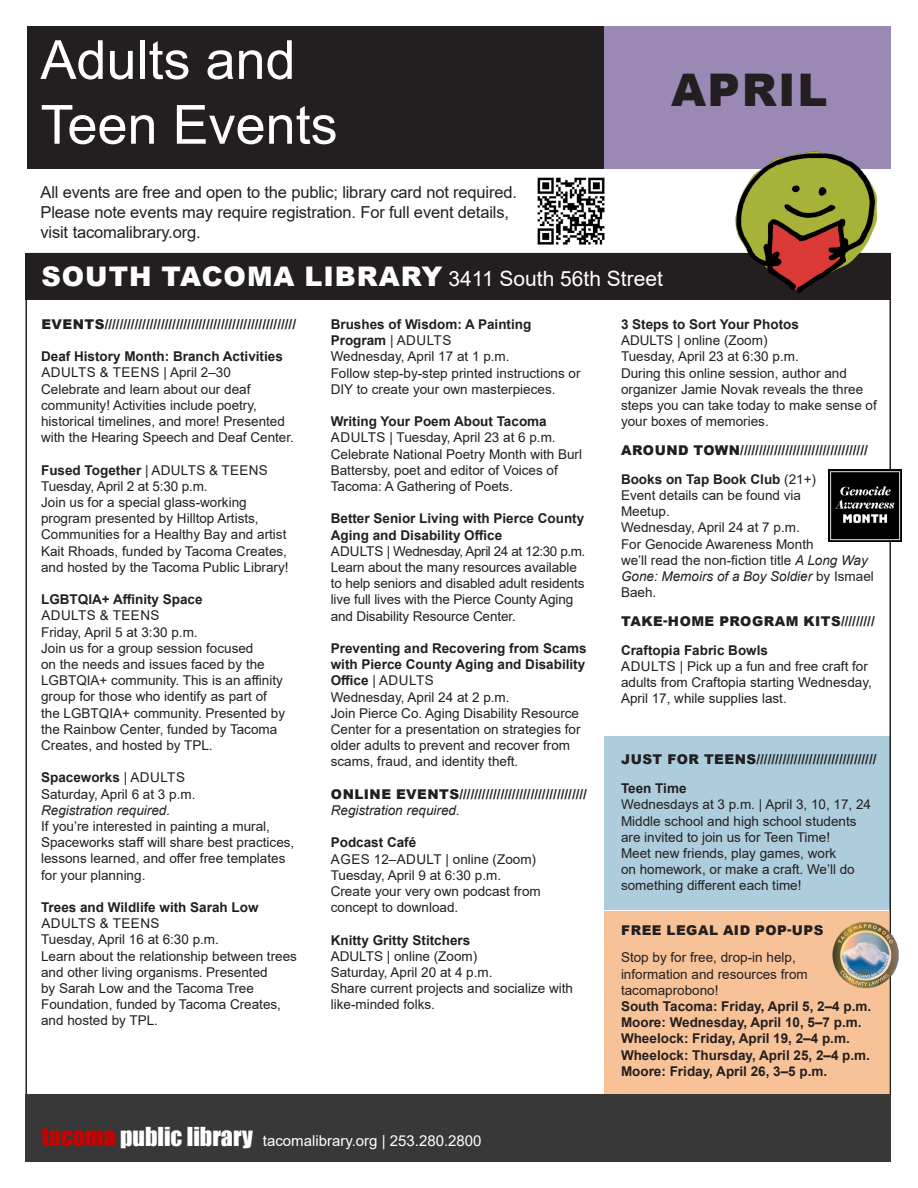
<style>
.page{position:relative;width:918px;height:1188px;background:#fff}
.page>*{position:absolute;margin:0;border:0;box-sizing:border-box;transform-origin:0 0}
.t1{font:54px "Arial";color:#fff}
.t2{font:900 45px "Arial";letter-spacing:.035em;color:#231f20}
.t3{font:21px "Arial";color:#fff}
.t4{font:16.5px/19.8px "Arial";letter-spacing:-.01em;color:#231f20}
.t5{font:15px "Arial";color:#fff}
.t6{font:13.5px/16.2px "Arial";color:#231f20}
.t7{font:700 13.5px/16.2px "Arial";color:#231f20}
.Paragraph_Style_4{font:900 13.5px "Arial";letter-spacing:.035em;color:#231f20}
.t8{font:13.5px "Arial";letter-spacing:.035em;color:#231f20}
.t9{font:italic 13.5px "Arial";color:#231f20}
.t10{font:13.5px "Arial";letter-spacing:-.03em;color:#231f20}
.s1{font-weight:900;font-size:27px}
.s2{font-weight:400}
.s3{font-family:"Impact";font-size:24px;color:#c00}
.s4{font-family:"Impact";font-size:24px}
.s5{font-weight:700}
.s6{font-style:italic}
</style>
<div class="page">
<div style="left:604px;top:736px;width:286px;height:174px;background:#adcddc"></div>
<div style="left:27px;top:26px;width:577px;height:143px;background:#231f20"></div>
<div style="left:604px;top:26px;width:287px;height:143px;background:#9a89b5"></div>
<div style="left:26px;top:254px;width:865px;height:46px;background:#231f20"></div>
<div style="left:26px;top:1094px;width:865px;height:68px;background:#373837"></div>
<img style="left:537px;top:177px;width:68px;height:68px">
<img style="left:735px;top:151px;width:144px;height:142px">
<div style="left:604px;top:911px;width:286px;height:183px;background:#f8c299"></div>
<img style="left:832px;top:921px;width:67px;height:68px">
<img style="left:829px;top:469px;width:73px;height:73px">
<p class="t1" style="left:40px;top:23px;width:257px">Adults and</p>
<p class="t1" style="left:40px;top:88px;width:299px">Teen Events</p>
<p class="t2" style="left:671px;top:57px;width:158px">APRIL</p>
<p class="t4" style="left:40px;top:183px;width:478px">All events are free and open to the public; library card not required.<br>Please note events may require registration. For full event details, visit tacomalibrary.org.</p>
<p class="t3" style="left:41px;top:264px;width:623px"><span class="s1">SOUTH TACOMA LIBRARY</span> 3411 South 56th Street</p>
<p class="Paragraph_Style_4" style="left:41px;top:314px;width:256px">EVENTS///////////////////////////////////////////////////</p>
<p class="t7" style="left:41px;top:349px;width:243px">Deaf History Month: Branch Activities</p>
<p class="t8" style="left:41px;top:363px;width:191px">ADULTS &amp; TEENS | April 2–30</p>
<p class="t6" style="left:41px;top:381px;width:254px">Celebrate and learn about our deaf community! Activities include poetry, historical timelines, and more! Presented with the Hearing Speech and Deaf Center.</p>
<p class="t7" style="left:41px;top:462px;width:228px">Fused Together <span class="s2">| ADULTS &amp; TEENS</span></p>
<p class="t6" style="left:41px;top:478px;width:168px">Tuesday, April 2 at 5:30 p.m.</p>
<p class="t6" style="left:41px;top:494px;width:249px">Join us for a special glass-working program presented by Hilltop Artists, Communities for a Healthy Bay and artist Kait Rhoads, funded by Tacoma Creates, and hosted by the Tacoma Public Library!</p>
<p class="t7" style="left:41px;top:592px;width:163px">LGBTQIA+ Affinity Space</p>
<p class="t8" style="left:41px;top:606px;width:120px">ADULTS &amp; TEENS</p>
<p class="t6" style="left:41px;top:624px;width:158px">Friday, April 5 at 3:30 p.m.</p>
<p class="t6" style="left:41px;top:640px;width:245px">Join us for a group session focused<br>on the needs and issues faced by the LGBTQIA+ community. This is an affinity group for those who identify as part of the LGBTQIA+ community. Presented by the Rainbow Center, funded by Tacoma Creates, and hosted by TPL.</p>
<p class="t7" style="left:41px;top:770px;width:145px">Spaceworks <span class="s2">| ADULTS</span></p>
<p class="t6" style="left:41px;top:786px;width:156px">Saturday, April 6 at 3 p.m.</p>
<p class="t9" style="left:41px;top:801px;width:131px">Registration required.</p>
<p class="t6" style="left:41px;top:818px;width:255px">If you’re interested in painting a mural, Spaceworks staff will share best practices, lessons learned, and offer free templates for your planning.</p>
<p class="t7" style="left:41px;top:899px;width:219px">Trees and Wildlife with Sarah Low</p>
<p class="t8" style="left:41px;top:914px;width:120px">ADULTS &amp; TEENS</p>
<p class="t6" style="left:41px;top:932px;width:179px">Tuesday, April 16 at 6:30 p.m.</p>
<p class="t6" style="left:41px;top:948px;width:257px">Learn about the relationship between trees and other living organisms. Presented<br>by Sarah Low and the Tacoma Tree Foundation, funded by Tacoma Creates, and hosted by TPL.</p>
<p class="t7" style="left:331px;top:316px;width:202px">Brushes of Wisdom: A Painting<br>Program <span class="s2">| ADULTS</span></p>
<p class="t6" style="left:331px;top:349px;width:180px">Wednesday, April 17 at 1 p.m.</p>
<p class="t6" style="left:331px;top:365px;width:251px">Follow step-by-step printed instructions or<br>DIY to create your own masterpieces.</p>
<p class="t7" style="left:331px;top:414px;width:218px">Writing Your Poem About Tacoma</p>
<p class="t6" style="left:331px;top:430px;width:226px">ADULTS | Tuesday, April 23 at 6 p.m.</p>
<p class="t6" style="left:331px;top:446px;width:253px">Celebrate National Poetry Month with Burl<br>Battersby, poet and editor of Voices of<br>Tacoma: A Gathering of Poets.</p>
<p class="t7" style="left:331px;top:511px;width:255px">Better Senior Living with Pierce County<br>Aging and Disability Office</p>
<p class="t10" style="left:331px;top:542px;width:256px">ADULTS | Wednesday, April 24 at 12:30 p.m.</p>
<p class="t6" style="left:331px;top:559px;width:255px">Learn about the many resources available to help seniors and disabled adult residents live full lives with the Pierce County Aging and Disability Resource Center.</p>
<p class="t7" style="left:331px;top:640px;width:257px;text-align:justify">Preventing and Recovering from Scams with Pierce County Aging and Disability Office <span class="s2">| ADULTS</span></p>
<p class="t6" style="left:331px;top:689px;width:180px">Wednesday, April 24 at 2 p.m.</p>
<p class="t6" style="left:331px;top:705px;width:251px">Join Pierce Co. Aging Disability Resource Center for a presentation on strategies for older adults to prevent and recover from scams, fraud, and identity theft.</p>
<p class="Paragraph_Style_4" style="left:331px;top:784px;width:258px">ONLINE EVENTS//////////////////////////////////</p>
<p class="t9" style="left:331px;top:802px;width:131px">Registration required.</p>
<p class="t7" style="left:331px;top:835px;width:87px">Podcast Café</p>
<p class="t6" style="left:331px;top:851px;width:207px">AGES 12–ADULT | online (Zoom)</p>
<p class="t6" style="left:331px;top:867px;width:172px">Tuesday, April 9 at 6:30 p.m.</p>
<p class="t6" style="left:331px;top:883px;width:212px">Create your very own podcast from concept to download.</p>
<p class="t7" style="left:331px;top:932px;width:141px">Knitty Gritty Stitchers</p>
<p class="t6" style="left:331px;top:948px;width:148px">ADULTS | online (Zoom)</p>
<p class="t6" style="left:331px;top:964px;width:163px">Saturday, April 20 at 4 p.m.</p>
<p class="t6" style="left:331px;top:980px;width:244px">Share current projects and socialize with like-minded folks.</p>
<p class="t5" style="left:42px;top:1131px;width:441px"><span class="s3">tacoma</span> <span class="s4">public library</span> tacomalibrary.org | 253.280.2800</p>
<p class="t7" style="left:621px;top:316px;width:180px">3 Steps to Sort Your Photos</p>
<p class="t6" style="left:621px;top:332px;width:148px">ADULTS | online (Zoom)</p>
<p class="t6" style="left:621px;top:349px;width:179px">Tuesday, April 23 at 6:30 p.m.</p>
<p class="t6" style="left:621px;top:365px;width:257px">During this online session, author and organizer Jamie Novak reveals the three steps you can take today to make sense of your boxes of memories.</p>
<p class="Paragraph_Style_4" style="left:621px;top:440px;width:248px">AROUND TOWN//////////////////////////////////</p>
<p class="t6" style="left:621px;top:471px;width:197px"><span class="s5">Books on Tap Book Club</span> (21+)<br>Event details can be found via<br>Meetup.</p>
<p class="t6" style="left:621px;top:520px;width:180px">Wednesday, April 24 at 7 p.m.</p>
<p class="t6" style="left:621px;top:536px;width:254px">For Genocide Awareness Month<br>we’ll read the non-fiction title <span class="s6">A Long Way<br>Gone: Memoirs of a Boy Soldier</span> by Ismael<br>Baeh.</p>
<p class="Paragraph_Style_4" style="left:621px;top:611px;width:255px">TAKE-HOME PROGRAM KITS/////////</p>
<p class="t7" style="left:621px;top:642px;width:149px">Craftopia Fabric Bowls</p>
<p class="t6" style="left:621px;top:658px;width:252px">ADULTS | Pick up a fun and free craft for adults from Craftopia starting Wednesday,<br>April 17, while supplies last.</p>
<p class="Paragraph_Style_4" style="left:621px;top:750px;width:257px">JUST FOR TEENS////////////////////////////////</p>
<p class="t7" style="left:621px;top:781px;width:67px">Teen Time</p>
<p class="t6" style="left:621px;top:797px;width:252px">Wednesdays at 3 p.m. | April 3, 10, 17, 24</p>
<p class="t6" style="left:621px;top:813px;width:237px">Middle school and high school students are invited to join us for Teen Time!<br>Meet new friends, play games, work<br>on homework, or make a craft. We’ll do something different each time!</p>
<p class="Paragraph_Style_4" style="left:621px;top:921px;width:204px">FREE LEGAL AID POP-UPS</p>
<p class="t6" style="left:621px;top:949px;width:188px">Stop by for free, drop-in help, information and resources from tacomaprobono!</p>
<p class="t7" style="left:621px;top:998px;width:252px">South Tacoma: Friday, April 5, 2–4 p.m.</p>
<p class="t7" style="left:621px;top:1014px;width:242px">Moore: Wednesday, April 10, 5–7 p.m.</p>
<p class="t7" style="left:621px;top:1031px;width:230px">Wheelock: Friday, April 19, 2–4 p.m.</p>
<p class="t7" style="left:621px;top:1047px;width:251px">Wheelock: Thursday, April 25, 2–4 p.m.</p>
<p class="t7" style="left:621px;top:1063px;width:208px">Moore: Friday, April 26, 3–5 p.m.</p>
</div>
